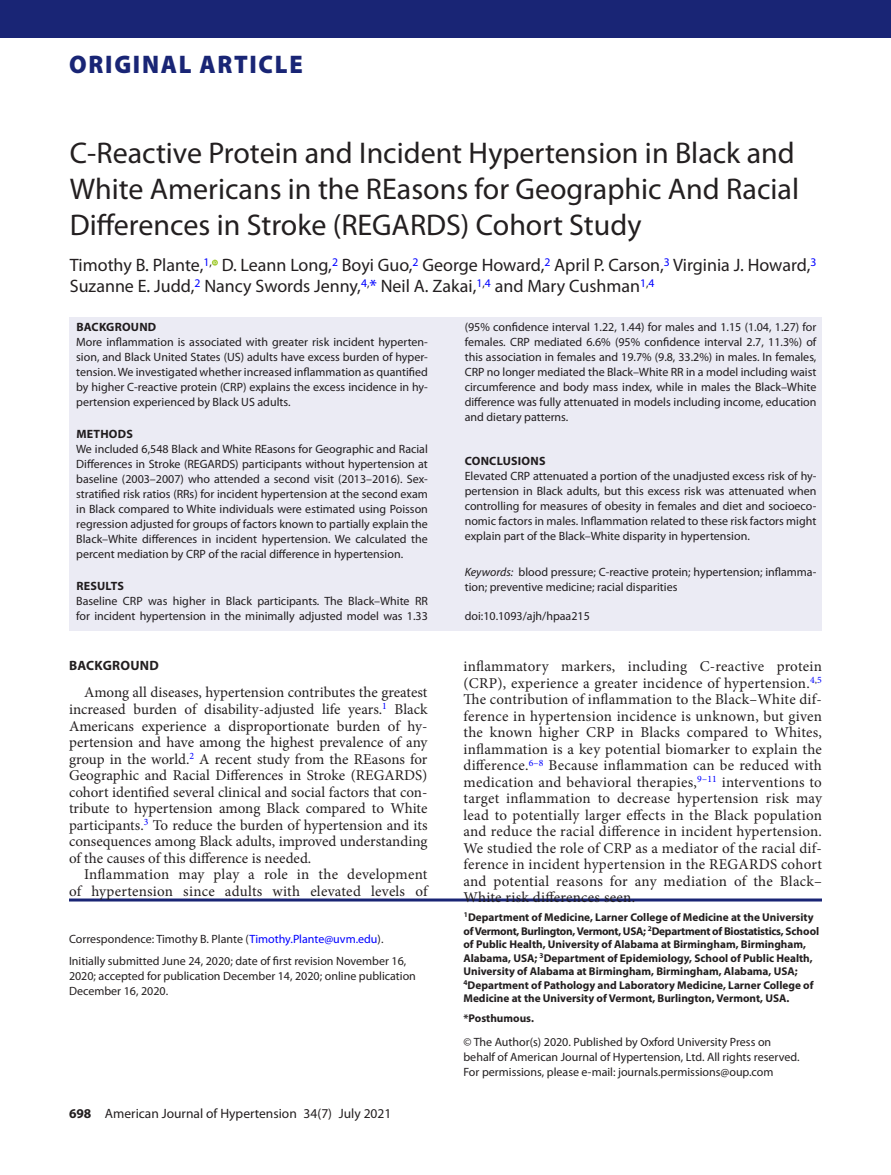
<style>
.page{position:relative;width:891px;height:1175px;background:#fff}
.page>*{position:absolute;margin:0;border:0;box-sizing:border-box;transform-origin:0 0}
.t1{font:30px/36px "Myriad Pro";color:#231f20}
.t2{font:900 25.5px "Myriad Pro";letter-spacing:.07em;color:#192575;scale:.95 1}
.t3{font:18px/21px "Myriad Pro";color:#231f20}
.t4{font:15px/16.5px "Minion Pro";letter-spacing:.01em;color:#231f20;text-align:justify}
.t5{font:13.5px "Myriad Pro";color:#231f20}
.t6{font:700 13.5px "Myriad Pro";letter-spacing:.02em;color:#231f20}
.t7{font:12px/15px "Myriad Pro";color:#231f20}
.t8{font:700 12px "Myriad Pro";letter-spacing:.02em;color:#231f20}
.t9{font:700 11.25px/13.5px "Myriad Pro";color:#231f20}
.s1{color:#00f}
.s2{font-style:italic}
.s3{font-weight:700}
</style>
<div class="page">
<div style="left:0;top:0;width:891px;height:38px;background:#192575"></div>
<hr style="left:69px;top:898px;width:753px;height:3px;background:#192575">
<svg style="left:212px;top:259px;width:6px;height:6px"></svg>
<div style="left:70px;top:317px;width:752px;height:313px;background:#ebebf4"></div>
<h2 class="t2" style="left:69px;top:50px;width:247px">ORIGINAL ARTICLE</h2>
<h1 class="t1" style="left:70px;top:135px;width:731px">C-Reactive Protein and Incident Hypertension in Black and<br>White Americans in the REasons for Geographic And Racial<br>Differences in Stroke (REGARDS) Cohort Study</h1>
<h3 class="t3" style="left:70px;top:254px;width:748px">Timothy B. Plante,<sup>1</sup><sup>,</sup> D. Leann Long,<sup>2</sup> Boyi Guo,<sup>2</sup> George Howard,<sup>2</sup> April P. Carson,<sup>3</sup> Virginia J. Howard,<sup>3<br></sup>Suzanne E. Judd,<sup>2</sup> Nancy Swords Jenny,<sup>4</sup><sup>,</sup><span class="s1">*</span> Neil A. Zakai,<sup>1</sup><sup>,</sup><sup>4</sup> and Mary Cushman<sup>1</sup><sup>,</sup><sup>4</sup></h3>
<p class="t8" style="left:76px;top:319px;width:82px">BACKGROUND</p>
<p class="t7" style="left:76px;top:335px;width:353px;text-align:justify">More inflammation is associated with greater risk incident hyperten&shy;sion, and Black United States (US) adults have excess burden of hyper&shy;tension. We investigated whether increased inflammation as quantified by higher C-reactive protein (CRP) explains the excess incidence in hy&shy;pertension experienced by Black US adults.</p>
<p class="t8" style="left:76px;top:426px;width:58px">METHODS</p>
<p class="t7" style="left:76px;top:441px;width:353px;text-align:justify">We included 6,548 Black and White REasons for Geographic and Racial Differences in Stroke (REGARDS) participants without hypertension at baseline (2003–2007) who attended a second visit (2013–2016). Sex&shy;stratified risk ratios (RRs) for incident hypertension at the second exam in Black compared to White individuals were estimated using Poisson regression adjusted for groups of factors known to partially explain the Black–White differences in incident hypertension. We calculated the percent mediation by CRP of the racial difference in hypertension.</p>
<p class="t8" style="left:76px;top:577px;width:49px">RESULTS</p>
<p class="t7" style="left:76px;top:593px;width:353px">Baseline CRP was higher in Black participants. The Black–White RR for incident hypertension in the minimally adjusted model was 1.33</p>
<p class="t7" style="left:465px;top:320px;width:353px;text-align:justify">(95% confidence interval 1.22, 1.44) for males and 1.15 (1.04, 1.27) for females. CRP mediated 6.6% (95% confidence interval 2.7, 11.3%) of this association in females and 19.7% (9.8, 33.2%) in males. In females, CRP no longer mediated the Black–White RR in a model including waist circumference and body mass index, while in males the Black–White difference was fully attenuated in models including income, education and dietary patterns.</p>
<p class="t8" style="left:465px;top:453px;width:82px">CONCLUSIONS</p>
<p class="t7" style="left:465px;top:468px;width:353px;text-align:justify">Elevated CRP attenuated a portion of the unadjusted excess risk of hy&shy;pertension in Black adults, but this excess risk was attenuated when controlling for measures of obesity in females and diet and socioeco&shy;nomic factors in males. Inflammation related to these risk factors might explain part of the Black–White disparity in hypertension.</p>
<p class="t7" style="left:465px;top:564px;width:353px"><span class="s2">Keywords:</span> blood pressure; C-reactive protein; hypertension; inflamma&shy;tion; preventive medicine; racial disparities</p>
<p class="t7" style="left:465px;top:608px;width:127px">doi:10.1093/ajh/hpaa215</p>
<p class="t6" style="left:69px;top:657px;width:91px">BACKGROUND</p>
<p class="t4" style="left:69px;top:684px;width:360px;text-indent:15px">Among all diseases, hypertension contributes the greatest increased burden of disability-adjusted life years.<sup>1</sup> Black Americans experience a disproportionate burden of hy&shy;pertension and have among the highest prevalence of any group in the world.<sup>2</sup> A recent study from the REasons for Geographic and Racial Differences in Stroke (REGARDS) cohort identified several clinical and social factors that con&shy;tribute to hypertension among Black compared to White participants.<sup>3</sup> To reduce the burden of hypertension and its consequences among Black adults, improved understanding of the causes of this difference is needed.</p>
<p class="t4" style="left:69px;top:866px;width:360px;text-align:right">Inflammation may play a role in the development of hypertension since adults with elevated levels of</p>
<p class="t7" style="left:69px;top:927px;width:339px;line-height:22.5px">Correspondence: Timothy B. Plante (<span class="s1">Timothy.Plante@uvm.edu</span>).<br>Initially submitted June 24, 2020; date of first revision November 16,</p>
<p class="t7" style="left:69px;top:968px;width:348px">2020; accepted for publication December 14, 2020; online publication<br>December 16, 2020.</p>
<p class="t5" style="left:69px;top:1105px;width:324px"><span class="s3">698</span> American Journal of Hypertension 34(7) July 2021</p>
<p class="t4" style="left:463px;top:658px;width:360px">inflammatory markers, including C-reactive protein (CRP), experience a greater incidence of hypertension.<sup>4</sup><sup>,</sup><sup>5<br></sup>The contribution of inflammation to the Black–White dif&shy;ference in hypertension incidence is unknown, but given the known higher CRP in Blacks compared to Whites, inflammation is a key potential biomarker to explain the difference.<sup>6–8</sup> Because inflammation can be reduced with medication and behavioral therapies,<sup>9–11</sup> interventions to target inflammation to decrease hypertension risk may lead to potentially larger effects in the Black population and reduce the racial difference in incident hypertension.<br>We studied the role of CRP as a mediator of the racial dif&shy;ference in incident hypertension in the REGARDS cohort and potential reasons for any mediation of the Black– White risk differences seen.</p>
<p class="t9" style="left:463px;top:910px;width:357px"><sup>1</sup>Department of Medicine, Larner College of Medicine at the University of Vermont, Burlington, Vermont, USA; <sup>2</sup>Department of Biostatistics, School of Public Health, University of Alabama at Birmingham, Birmingham, Alabama, USA; <sup>3</sup>Department of Epidemiology, School of Public Health, University of Alabama at Birmingham, Birmingham, Alabama, USA; <sup>4</sup>Department of Pathology and Laboratory Medicine, Larner College of Medicine at the University of Vermont, Burlington, Vermont, USA.</p>
<p class="t9" style="left:463px;top:1010px;width:72px">*Posthumous.</p>
<p class="t7" style="left:463px;top:1034px;width:337px">© The Author(s) 2020. Published by Oxford University Press on behalf of American Journal of Hypertension, Ltd. All rights reserved.<br>For permissions, please e-mail: journals.permissions@oup.com</p>
</div>
